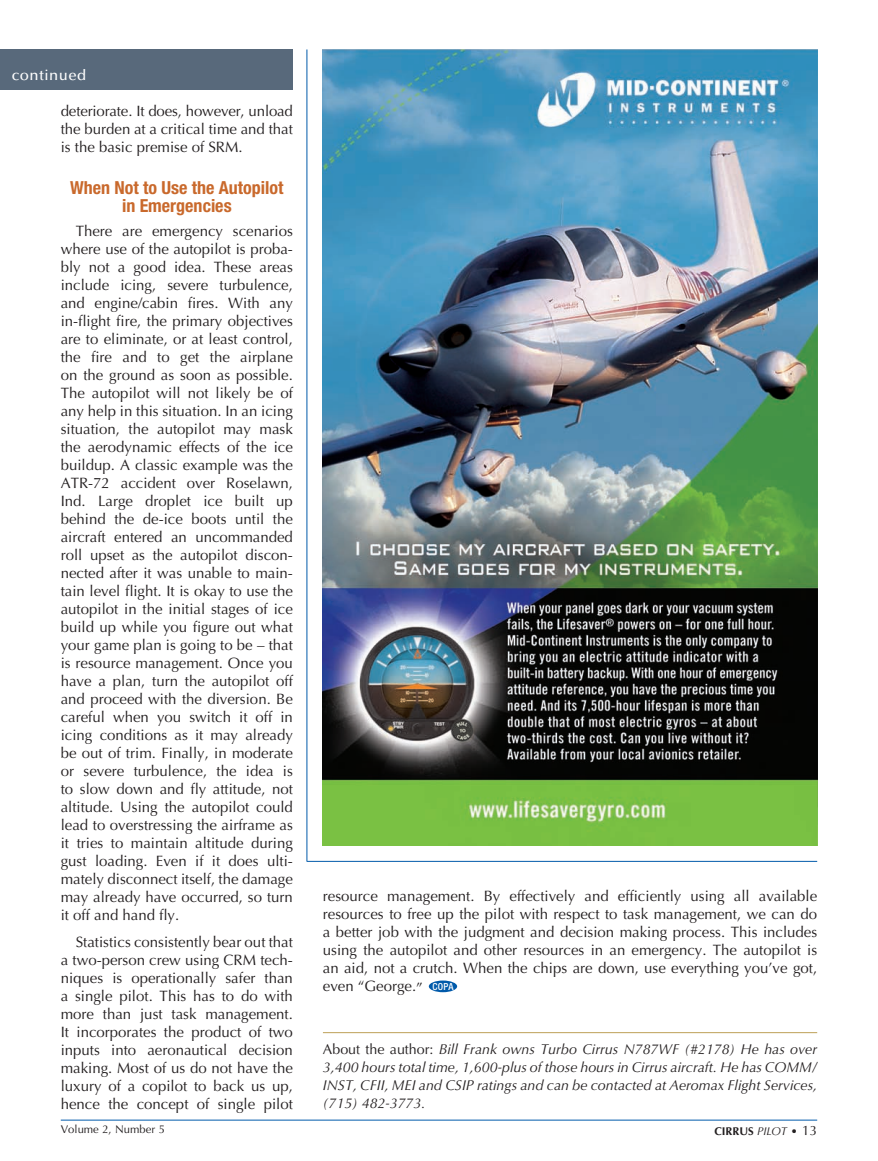
<style>
.page{position:relative;width:878px;height:1161px;background:#fff}
.page>*{position:absolute;margin:0;border:0;box-sizing:border-box;transform-origin:0 0}
.Heading{font:700 condensed 18px/18px "Helvetica Neue";color:#c9692c;text-align:center}
.t1{font:15px/18px "Optima";color:#231f20;text-align:justify}
.t2{font:500 15px "Optima";letter-spacing:.03em;color:#fff}
.Author_s_Bio{font:italic 14.25px/18px "Optima";color:#231f20;text-align:justify}
.t3{font:11.25px "Optima";color:#231f20}
.t4{font:700 11.25px "Optima";color:#231f20}
.t5{font:500 condensed 9.75px "Helvetica Neue";color:#fff}
.s1{font-style:normal}
.s2{font-weight:400;font-style:italic}
.s3{font-weight:400}
.s4{font-weight:400;font-size:13.5px}
</style>
<div class="page">
<hr style="left:61px;top:1120px;width:756px;height:1px;background:#015aaa">
<hr style="left:306px;top:861px;width:511px;height:1px;background:#015aaa">
<div style="left:0;top:50px;width:293px;height:40px;background:#58697b"></div>
<hr style="left:306px;top:50px;width:1px;height:811px;background:#015aaa">
<hr style="left:323px;top:1032px;width:494px;height:1px;background:#bda056">
<div style="left:429px;top:981px;width:28px;height:11px;background:#015aaa;border-radius:50%"></div>
<img style="left:323px;top:50px;width:494px;height:795px">
<p class="t2" style="left:12px;top:67px;width:76px">continued</p>
<p class="t1" style="left:61px;top:102px;width:234px">deteriorate. It does, however, unload the burden at a critical time and that is the basic premise of SRM.</p>
<p class="Heading" style="left:70px;top:178px;width:215px">When Not to Use the Autopilot in Emergencies</p>
<p class="t1" style="left:61px;top:222px;width:234px;text-indent:15px">There are emergency scenarios where use of the autopilot is proba&shy;bly not a good idea. These areas include icing, severe turbulence, and engine/cabin fires. With any in-flight fire, the primary objectives are to eliminate, or at least control, the fire and to get the airplane on the ground as soon as possible.<br>The autopilot will not likely be of any help in this situation. In an icing situation, the autopilot may mask the aerodynamic effects of the ice buildup. A classic example was the ATR-72 accident over Roselawn, Ind. Large droplet ice built up behind the de-ice boots until the aircraft entered an uncommanded roll upset as the autopilot discon&shy;nected after it was unable to main&shy;tain level flight. It is okay to use the autopilot in the initial stages of ice build up while you figure out what your game plan is going to be – that is resource management. Once you have a plan, turn the autopilot off and proceed with the diversion. Be careful when you switch it off in icing conditions as it may already be out of trim. Finally, in moderate or severe turbulence, the idea is to slow down and fly attitude, not altitude. Using the autopilot could lead to overstressing the airframe as it tries to maintain altitude during gust loading. Even if it does ulti&shy;mately disconnect itself, the damage may already have occurred, so turn it off and hand fly.</p>
<p class="t1" style="left:61px;top:933px;width:234px;text-indent:15px">Statistics consistently bear out that a two-person crew using CRM tech&shy;niques is operationally safer than a single pilot. This has to do with more than just task management.<br>It incorporates the product of two inputs into aeronautical decision making. Most of us do not have the luxury of a copilot to back us up, hence the concept of single pilot</p>
<p class="t1" style="left:323px;top:887px;width:496px">resource management. By effectively and efficiently using all available resources to free up the pilot with respect to task management, we can do a better job with the judgment and decision making process. This includes using the autopilot and other resources in an emergency. The autopilot is an aid, not a crutch. When the chips are down, use everything you’ve got, even “George.”</p>
<p class="t5" style="left:432px;top:981px;width:23px">COPA</p>
<p class="Author_s_Bio" style="left:323px;top:1040px;width:496px"><span class="s1">About the author:</span> Bill Frank owns Turbo Cirrus N787WF (#2178) He has over 3,400 hours total time, 1,600-plus of those hours in Cirrus aircraft. He has COMM/ INST, CFII, MEI and CSIP ratings and can be contacted at Aeromax Flight Services, (715) 482-3773.</p>
<p class="t3" style="left:61px;top:1123px;width:106px">Volume 2, Number 5</p>
<p class="t4" style="left:714px;top:1124px;width:104px">CIRRUS <span class="s2">PILOT</span> <span class="s3">•</span> <span class="s4">13</span></p>
</div>
